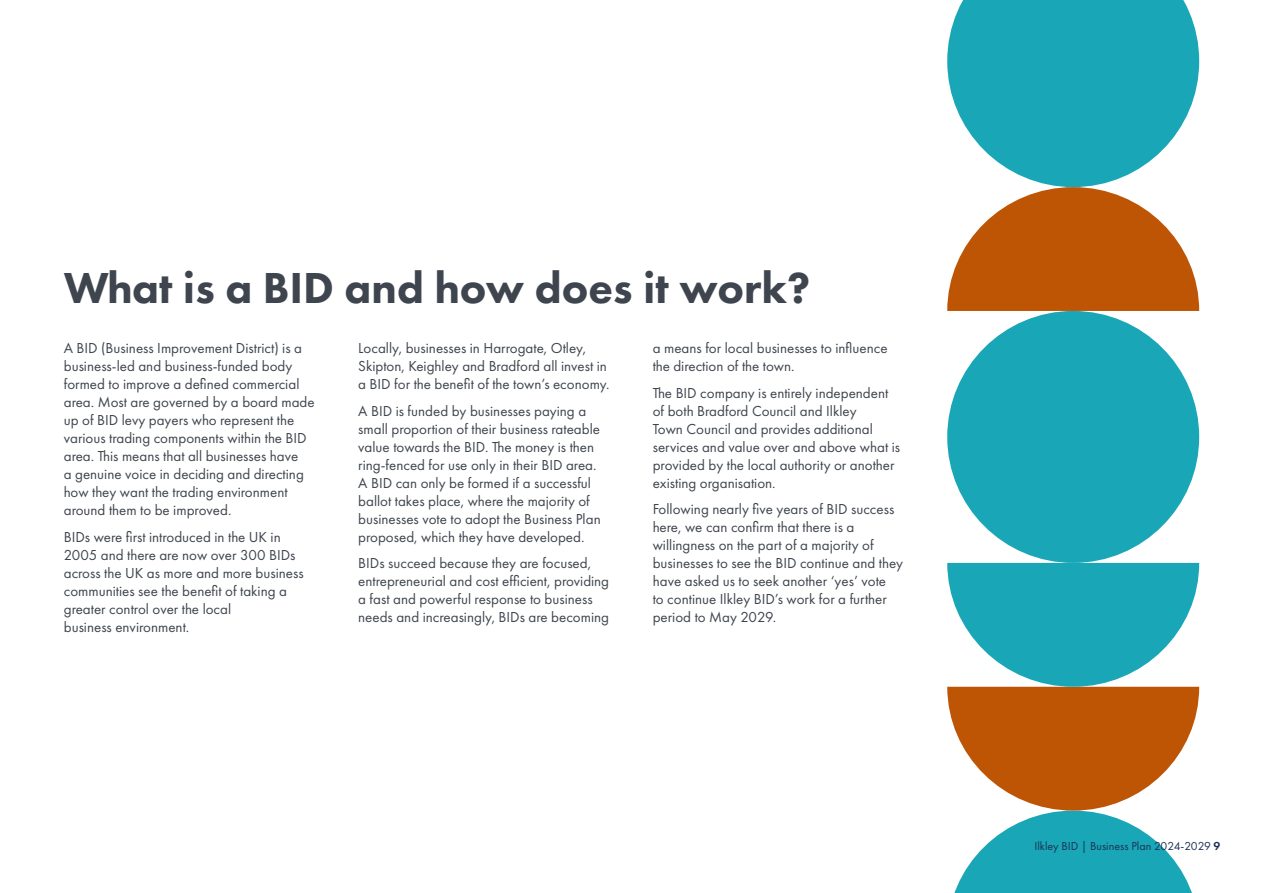
<style>
.page{position:relative;width:1263px;height:893px;background:#fff}
.page>*{position:absolute;margin:0;border:0;box-sizing:border-box;transform-origin:0 0}
.t1{font:800 45px "Futura PT";color:#3f454e}
.t2{font:15px/18px "Futura PT";color:#3f454e}
.t3{font:12px "Futura PT";color:#1b3155}
.s1{font-weight:600}
</style>
<div class="page">
<svg style="left:947px;top:187px;width:252px;height:124px"></svg>
<svg style="left:947px;top:0;width:252px;height:187px;fill:#19a7b7"></svg>
<div style="left:947px;top:311px;width:252px;height:252px;background:#19a7b7;border-radius:50%"></div>
<svg style="left:947px;top:563px;width:252px;height:330px"></svg>
<h1 class="t1" style="left:64px;top:260px;width:748px">What is a BID and how does it work?</h1>
<p class="t2" style="left:64px;top:339px;width:252px">A BID (Business Improvement District) is a business-led and business-funded body formed to improve a defined commercial area. Most are governed by a board made up of BID levy payers who represent the various trading components within the BID area. This means that all businesses have<br>a genuine voice in deciding and directing how they want the trading environment around them to be improved.</p>
<p class="t2" style="left:64px;top:528px;width:241px">BIDs were first introduced in the UK in 2005 and there are now over 300 BIDs across the UK as more and more business communities see the benefit of taking a greater control over the local<br>business environment.</p>
<p class="t2" style="left:358px;top:339px;width:253px">Locally, businesses in Harrogate, Otley,<br>Skipton, Keighley and Bradford all invest in a BID for the benefit of the town’s economy.</p>
<p class="t2" style="left:358px;top:402px;width:244px">A BID is funded by businesses paying a small proportion of their business rateable value towards the BID. The money is then ring-fenced for use only in their BID area.<br>A BID can only be formed if a successful ballot takes place, where the majority of businesses vote to adopt the Business Plan proposed, which they have developed.</p>
<p class="t2" style="left:358px;top:554px;width:252px">BIDs succeed because they are focused, entrepreneurial and cost efficient, providing a fast and powerful response to business needs and increasingly, BIDs are becoming</p>
<p class="t2" style="left:653px;top:339px;width:236px">a means for local businesses to influence the direction of the town.</p>
<p class="t2" style="left:653px;top:384px;width:249px">The BID company is entirely independent of both Bradford Council and Ilkley<br>Town Council and provides additional services and value over and above what is provided by the local authority or another existing organisation.</p>
<p class="t2" style="left:653px;top:500px;width:252px">Following nearly five years of BID success here, we can confirm that there is a willingness on the part of a majority of businesses to see the BID continue and they have asked us to seek another ‘yes’ vote<br>to continue Ilkley BID’s work for a further period to May 2029.</p>
<p class="t3" style="left:1034px;top:839px;width:187px">Ilkley BID | Business Plan 2024-2029 <span class="s1">9</span></p>
</div>
